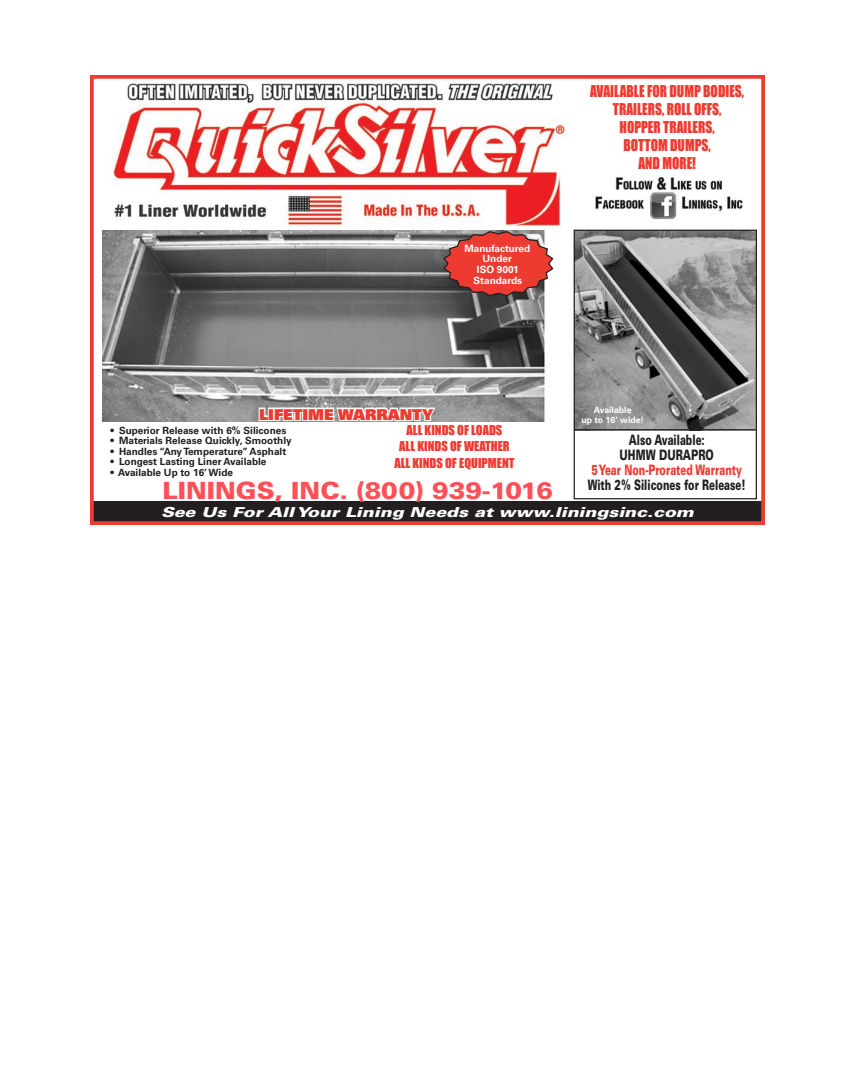
<style>
.page{position:relative;width:855px;height:1080px;background:#fff}
.page>*{position:absolute;margin:0;border:0;box-sizing:border-box;transform-origin:0 0}
.t1{font:900 23.75px "Univers";color:#ff5057;scale:1.05 1}
.t2{font:15px/18px "Impact";color:#ee3b32;text-align:center;scale:.9 1}
.t3{font:900 15px "Univers";color:#ee3b32}
.t4{font:900 14.38px/15px "Univers";color:#231f20;text-align:center;scale:.67 1}
.t5{font:900 14.38px "Univers";color:#ee3b32;scale:.67 1}
.t6{font:italic 900 13.75px "Univers";color:#fff;scale:1.3 1}
.t7{font:12.5px/16.2px "Impact";color:#ee3b32;text-align:center}
.t8{font:700 10px "Univers";color:#231f20}
.t9{font:700 10px/10.6px "Univers";color:#fff;text-align:center}
.t10{font:700 8.75px/10px "Univers";color:#fff;text-align:center}
</style>
<div class="page">
<div style="left:90px;top:502px;width:675px;height:22px;background:#231f20"></div>
<img style="left:112px;top:83px;width:452px;height:144px">
<img style="left:595px;top:176px;width:148px;height:44px">
<img style="left:102px;top:230px;width:445px;height:192px">
<svg style="left:257px;top:377px;width:180px;height:45px"></svg>
<img style="left:576px;top:232px;width:179px;height:197px">
<div style="left:574px;top:230px;width:183px;height:269px;border:1px solid #231f20"></div>
<hr style="left:574px;top:429px;width:182px;height:1px;background:#231f20">
<div style="left:90px;top:75px;width:675px;height:450px;border:4px solid #ee3b32"></div>
<svg style="left:442px;top:230px;width:112px;height:67px;background:#c9534e"></svg>
<p class="t9" style="left:464px;top:243px;width:67px">Manufactured<br>Under<br>ISO 9001<br>Standards</p>
<h2 class="t2" style="left:590px;top:82px;width:173px">AVAILABLE FOR DUMP BODIES,<br>TRAILERS, ROLL OFFS,<br>HOPPER TRAILERS,<br>BOTTOM DUMPS,<br>AND MORE!</h2>
<h2 class="t3" style="left:259px;top:404px;width:176px">LIFETIME WARRANTY</h2>
<p class="t8" style="left:111px;top:424px;width:177px">• Superior Release with 6% Silicones</p>
<p class="t8" style="left:111px;top:435px;width:183px">• Materials Release Quickly, Smoothly</p>
<p class="t8" style="left:111px;top:445px;width:177px">• Handles “Any Temperature” Asphalt</p>
<p class="t8" style="left:111px;top:456px;width:158px">• Longest Lasting Liner Available</p>
<p class="t8" style="left:111px;top:467px;width:124px">• Available Up to 16’ Wide</p>
<p class="t7" style="left:394px;top:422px;width:122px">ALL KINDS OF LOADS<br>ALL KINDS OF WEATHER<br>ALL KINDS OF EQUIPMENT</p>
<h1 class="t1" style="left:163px;top:475px;width:373px">LININGS, INC. (800) 939-1016</h1>
<p class="t10" style="left:582px;top:405px;width:64px">Available<br>up to 16’ wide!</p>
<h3 class="t4" style="left:620px;top:432px;width:142px">Also Available:<br>UHMW DURAPRO</h3>
<h3 class="t5" style="left:591px;top:461px;width:227px">5 Year Non-Prorated Warranty</h3>
<h3 class="t4" style="left:588px;top:477px;width:238px">With 2% Silicones for Release!</h3>
<h3 class="t6" style="left:161px;top:503px;width:411px">See Us For All Your Lining Needs at www.liningsinc.com</h3>
</div>
